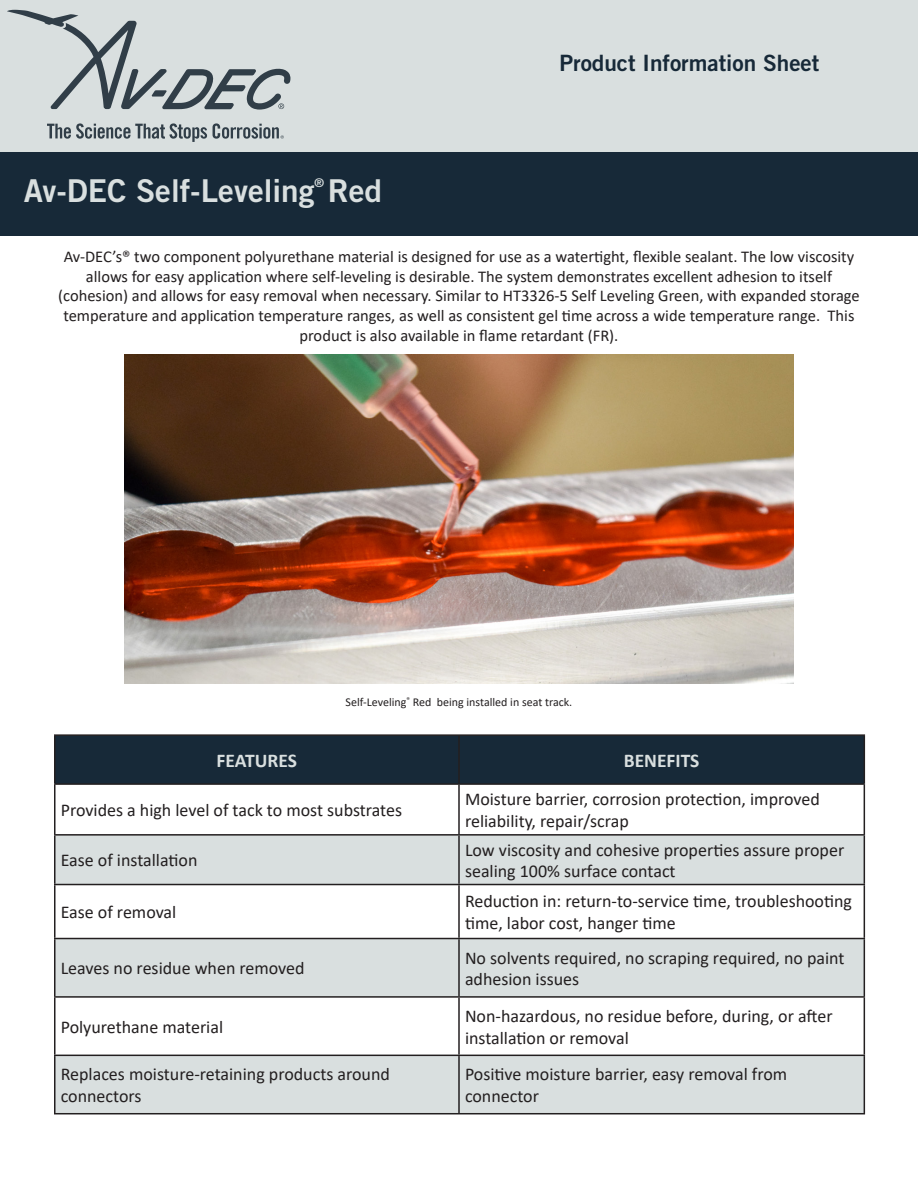
<style>
.page{position:relative;width:918px;height:1188px;background:#fff}
.page>*{position:absolute;margin:0;border:0;box-sizing:border-box;transform-origin:0 0}
.t1{font:31.5px "Trade Gothic LT Std Bd 2";color:#d9dfdf}
.t2{font:22.5px "Trade Gothic LT Std Bd 2";color:#172938}
.t3{font:700 19.5px "Calibri";color:#d9dfdf}
.t4{font:18px/21.6px "Calibri";color:#231f20}
.t5{font:16.5px/19.8px "Calibri";color:#231f20;text-align:center}
.t6{font:12px "Calibri";color:#231f20}
.t7{font:12px "Trade Gothic LT Std Bd 2";color:#d9dfdf}
</style>
<div class="page">
<div style="left:0;top:0;width:918px;height:153px;background:#d9dfdf"></div>
<svg style="left:7px;top:10px;width:284px;height:100px"></svg>
<svg style="left:47px;top:123px;width:160px;height:19px"></svg>
<svg style="left:213px;top:123px;width:71px;height:16px"></svg>
<div style="left:0;top:153px;width:918px;height:83px;background:#172938"></div>
<div style="left:56px;top:736px;width:808px;height:47px;background:#172938"></div>
<svg style="left:56px;top:836px;width:808px;height:277px;fill:#d9dfdf"></svg>
<svg style="left:56px;top:998px;width:808px;height:57px"></svg>
<hr style="left:54px;top:734px;width:405px;height:2px;background:#231f20">
<hr style="left:54px;top:736px;width:2px;height:47px;background:#231f20">
<hr style="left:459px;top:734px;width:406px;height:2px;background:#231f20">
<hr style="left:458px;top:736px;width:2px;height:47px;background:#231f20">
<hr style="left:864px;top:736px;width:1px;height:47px;background:#231f20">
<hr style="left:54px;top:783px;width:405px;height:2px;background:#231f20">
<hr style="left:54px;top:785px;width:2px;height:49px;background:#231f20">
<hr style="left:459px;top:783px;width:406px;height:2px;background:#231f20">
<hr style="left:458px;top:785px;width:2px;height:49px;background:#231f20">
<hr style="left:864px;top:785px;width:1px;height:49px;background:#231f20">
<hr style="left:54px;top:834px;width:405px;height:2px;background:#231f20">
<hr style="left:54px;top:836px;width:2px;height:48px;background:#231f20">
<hr style="left:459px;top:834px;width:406px;height:2px;background:#231f20">
<hr style="left:458px;top:836px;width:2px;height:48px;background:#231f20">
<hr style="left:864px;top:836px;width:1px;height:48px;background:#231f20">
<hr style="left:54px;top:884px;width:405px;height:1px;background:#231f20">
<hr style="left:54px;top:885px;width:2px;height:53px;background:#231f20">
<hr style="left:459px;top:884px;width:406px;height:1px;background:#231f20">
<hr style="left:458px;top:885px;width:2px;height:53px;background:#231f20">
<hr style="left:864px;top:885px;width:1px;height:53px;background:#231f20">
<hr style="left:54px;top:938px;width:405px;height:1px;background:#231f20">
<hr style="left:54px;top:939px;width:2px;height:57px;background:#231f20">
<hr style="left:459px;top:938px;width:406px;height:1px;background:#231f20">
<hr style="left:458px;top:939px;width:2px;height:57px;background:#231f20">
<hr style="left:864px;top:939px;width:1px;height:57px;background:#231f20">
<hr style="left:54px;top:996px;width:405px;height:2px;background:#231f20">
<hr style="left:54px;top:998px;width:2px;height:57px;background:#231f20">
<hr style="left:459px;top:996px;width:406px;height:2px;background:#231f20">
<hr style="left:458px;top:998px;width:2px;height:57px;background:#231f20">
<hr style="left:864px;top:998px;width:1px;height:57px;background:#231f20">
<hr style="left:54px;top:1055px;width:405px;height:1px;background:#231f20">
<hr style="left:54px;top:1056px;width:2px;height:57px;background:#231f20">
<hr style="left:459px;top:1055px;width:406px;height:1px;background:#231f20">
<hr style="left:458px;top:1056px;width:2px;height:57px;background:#231f20">
<hr style="left:864px;top:1056px;width:1px;height:57px;background:#231f20">
<hr style="left:54px;top:1113px;width:405px;height:1px;background:#231f20">
<hr style="left:459px;top:1113px;width:406px;height:1px;background:#231f20">
<img style="left:124px;top:355px;width:670px;height:328px">
<p class="t7" style="left:315px;top:175px;width:11px">®</p>
<p class="t1" style="left:24px;top:171px;width:360px">Av-DEC Self-Leveling Red</p>
<p class="t2" style="left:559px;top:49px;width:261px">Product Information Sheet</p>
<p class="t5" style="left:58px;top:246px;width:803px">Av-DEC’s® two component polyurethane material is designed for use as a watertight, flexible sealant. The low viscosity allows for easy application where self-leveling is desirable. The system demonstrates excellent adhesion to itself (cohesion) and allows for easy removal when necessary. Similar to HT3326-5 Self Leveling Green, with expanded storage temperature and application temperature ranges, as well as consistent gel time across a wide temperature range. This product is also available in flame retardant (FR).</p>
<p class="t6" style="left:346px;top:694px;width:228px">Self-Leveling<sup>®</sup> Red being installed in seat track.</p>
<p class="t3" style="left:217px;top:747px;width:82px">FEATURES</p>
<p class="t3" style="left:624px;top:747px;width:77px">BENEFITS</p>
<p class="t4" style="left:61px;top:799px;width:343px">Provides a high level of tack to most substrates</p>
<p class="t4" style="left:465px;top:788px;width:356px">Moisture barrier, corrosion protection, improved reliability, repair/scrap</p>
<p class="t4" style="left:61px;top:849px;width:138px">Ease of installation</p>
<p class="t4" style="left:465px;top:838px;width:381px">Low viscosity and cohesive properties assure proper sealing 100% surface contact</p>
<p class="t4" style="left:61px;top:901px;width:117px">Ease of removal</p>
<p class="t4" style="left:465px;top:890px;width:389px">Reduction in: return-to-service time, troubleshooting time, labor cost, hanger time</p>
<p class="t4" style="left:61px;top:957px;width:245px">Leaves no residue when removed</p>
<p class="t4" style="left:465px;top:946px;width:381px">No solvents required, no scraping required, no paint adhesion issues</p>
<p class="t4" style="left:61px;top:1016px;width:164px">Polyurethane material</p>
<p class="t4" style="left:465px;top:1005px;width:369px">Non-hazardous, no residue before, during, or after installation or removal</p>
<p class="t4" style="left:61px;top:1063px;width:331px">Replaces moisture-retaining products around connectors</p>
<p class="t4" style="left:465px;top:1063px;width:324px">Positive moisture barrier, easy removal from connector</p>
</div>
